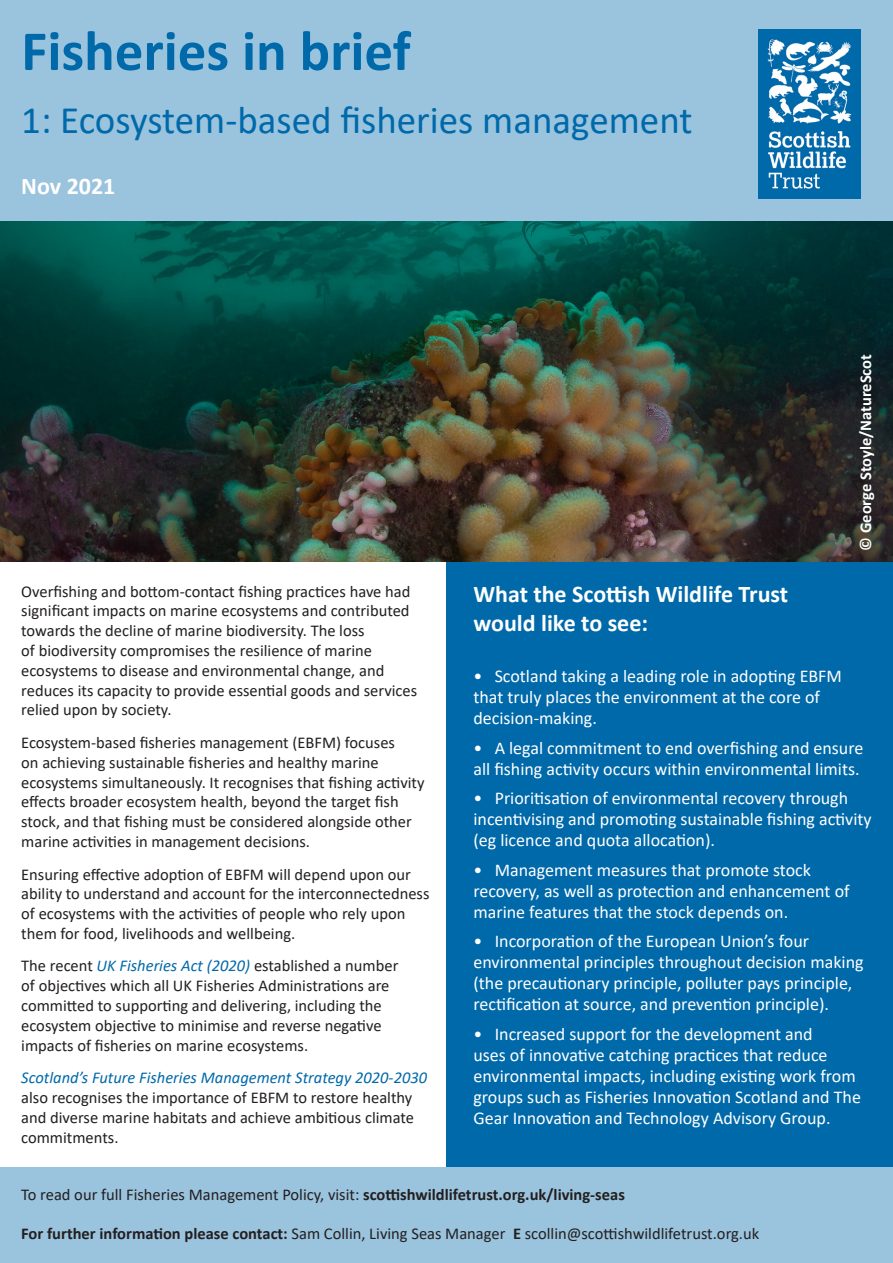
<style>
.page{position:relative;width:893px;height:1263px;background:#fff}
.page>*{position:absolute;margin:0;border:0;box-sizing:border-box;transform-origin:0 0}
.t1{font:700 57px "Calibri";color:#0069aa}
.t2{font:39px "Calibri";color:#0069aa}
.t3{font:700 24px "Calibri";color:#fff}
.t4{font:18px/21px "Calibri";color:#fff}
.t5{font:16.5px/19.8px "Calibri";color:#231f20}
.t6{font:700 16.5px "Calibri";color:#fff}
.s1{font-style:italic;color:#0069aa}
.s2{font-weight:700}
</style>
<div class="page">
<div style="left:0;top:0;width:893px;height:221px;background:#9ac3dd"></div>
<div style="left:0;top:1167px;width:893px;height:96px;background:#9ac3dd"></div>
<div style="left:446px;top:561px;width:447px;height:606px;background:#0069aa"></div>
<img style="left:0;top:221px;width:893px;height:340px">
<img style="left:758px;top:30px;width:102px;height:168px">
<p class="t1" style="left:21px;top:11px;width:391px">Fisheries in brief</p>
<p class="t2" style="left:21px;top:93px;width:673px">1: Ecosystem-based fisheries management</p>
<p class="t3" style="left:21px;top:169px;width:96px">Nov 2021</p>
<p class="t6" style="left:854px;top:551px;width:198px;rotate:-90deg">© George Stoyle/NatureScot</p>
<p class="t5" style="left:21px;top:581px;width:397px">Overfishing and bottom-contact fishing practices have had significant impacts on marine ecosystems and contributed towards the decline of marine biodiversity. The loss<br>of biodiversity compromises the resilience of marine ecosystems to disease and environmental change, and reduces its capacity to provide essential goods and services relied upon by society.</p>
<p class="t5" style="left:21px;top:732px;width:405px">Ecosystem-based fisheries management (EBFM) focuses<br>on achieving sustainable fisheries and healthy marine ecosystems simultaneously. It recognises that fishing activity effects broader ecosystem health, beyond the target fish stock, and that fishing must be considered alongside other marine activities in management decisions.</p>
<p class="t5" style="left:21px;top:864px;width:410px">Ensuring effective adoption of EBFM will depend upon our ability to understand and account for the interconnectedness of ecosystems with the activities of people who rely upon them for food, livelihoods and wellbeing.</p>
<p class="t5" style="left:21px;top:956px;width:379px">The recent <span class="s1">UK Fisheries Act (2020)</span> established a number of objectives which all UK Fisheries Administrations are committed to supporting and delivering, including the ecosystem objective to minimise and reverse negative impacts of fisheries on marine ecosystems.</p>
<p class="t5" style="left:21px;top:1067px;width:407px"><span class="s1">Scotland’s Future Fisheries Management Strategy 2020-2030 </span>also recognises the importance of EBFM to restore healthy and diverse marine habitats and achieve ambitious climate commitments.</p>
<p class="t3" style="left:473px;top:577px;width:316px">What the Scottish Wildlife Trust</p>
<p class="t3" style="left:473px;top:606px;width:176px">would like to see:</p>
<p class="t4" style="left:473px;top:665px;width:370px">• Scotland taking a leading role in adopting EBFM that truly places the environment at the core of decision-making.</p>
<p class="t4" style="left:473px;top:737px;width:392px">• A legal commitment to end overfishing and ensure all fishing activity occurs within environmental limits.</p>
<p class="t4" style="left:473px;top:787px;width:400px">• Prioritisation of environmental recovery through incentivising and promoting sustainable fishing activity (eg licence and quota allocation).</p>
<p class="t4" style="left:473px;top:859px;width:378px">• Management measures that promote stock recovery, as well as protection and enhancement of marine features that the stock depends on.</p>
<p class="t4" style="left:473px;top:930px;width:392px">• Incorporation of the European Union’s four environmental principles throughout decision making (the precautionary principle, polluter pays principle, rectification at source, and prevention principle).</p>
<p class="t4" style="left:473px;top:1023px;width:389px">• Increased support for the development and<br>uses of innovative catching practices that reduce environmental impacts, including existing work from groups such as Fisheries Innovation Scotland and The Gear Innovation and Technology Advisory Group.</p>
<p class="t5" style="left:21px;top:1184px;width:605px">To read our full Fisheries Management Policy, visit: <span class="s2">scottishwildlifetrust.org.uk/living-seas</span></p>
<p class="t5" style="left:21px;top:1223px;width:739px"><span class="s2">For further information please contact:</span> Sam Collin, Living Seas Manager <span class="s2">E</span> scollin@scottishwildlifetrust.org.uk</p>
</div>
